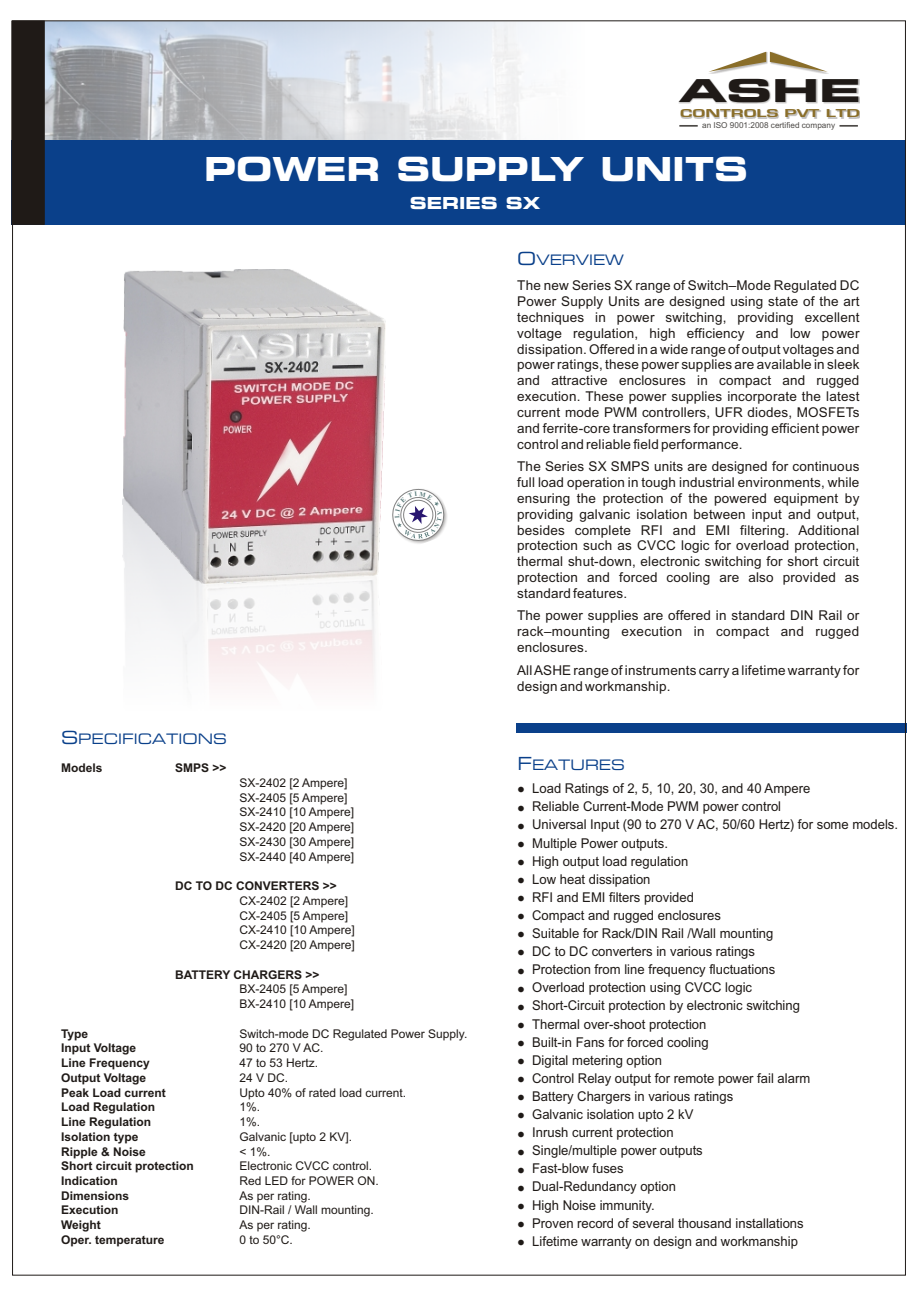
<style>
.page{position:relative;width:918px;height:1296px;background:#fff}
.page>*{position:absolute;margin:0;border:0;box-sizing:border-box;transform-origin:0 0}
.t1{font:700 expanded 33px "Square 721 BT";color:#fff}
.t2{font:700 expanded 31.5px "Square 721 BT";color:#1f1a17;scale:1.43 1}
.t3{font:700 expanded 16.5px "Square 721 BT";color:#fff}
.t4{font:expanded 14.4px "Square 721 BT";color:#0a408a}
.t5{font:13.5px/18.1px "Arial";color:#1f1a17;text-align:justify}
.t6{font:12px/14.7px "Arial";color:#1f1a17}
.t7{font:700 12px "Arial";color:#1f1a17}
.t8{font:10.65px "Square 721 Dm Normal";color:#8a6e29;scale:1.69 1}
.t9{font:9.75px/18.1px "Wingdings";color:#1f1a17;text-align:justify}
.t10{font:8.25px "Arial";color:#4d4a47}
.s1{font-size:18px}
</style>
<div class="page">
<img style="left:123px;top:270px;width:262px;height:225px">
<img style="left:123px;top:495px;width:259px;height:188px">
<img style="left:45px;top:23px;width:486px;height:117px">
<div style="left:12px;top:140px;width:894px;height:84px;background:#0a408a"></div>
<div style="left:14px;top:23px;width:31px;height:202px;background:#1f1a17"></div>
<div style="left:516px;top:724px;width:390px;height:9px;background:#0a408a"></div>
<div style="left:678px;top:79px;width:182px;height:25px;background:#1f1a17;opacity:.29"></div>
<div style="left:708px;top:52px;width:121px;height:22px;background:#1f1a17;opacity:.29"></div>
<svg style="left:708px;top:52px;width:120px;height:20px"></svg>
<div style="left:680px;top:110px;width:180px;height:9px;background:#1f1a17;opacity:.29"></div>
<svg style="left:840px;top:125px;width:18px;height:2px"></svg>
<svg style="left:679px;top:125px;width:19px;height:2px"></svg>
<svg style="left:392px;top:488px;width:55px;height:56px"></svg>
<h2 class="t2" style="left:679px;top:78px;width:129px">ASHE</h2>
<p class="t8" style="left:680px;top:109px;width:60px">CONTROLS</p>
<p class="t8" style="left:784px;top:109px;width:46px">PVT LTD</p>
<p class="t10" style="left:702px;top:122px;width:134px">an ISO 9001:2008 certified company</p>
<h1 class="t1" style="left:204px;top:156px;width:545px">POWER SUPPLY UNITS</h1>
<p class="t3" style="left:410px;top:197px;width:132px">SERIES SX</p>
<p class="t4" style="left:517px;top:254px;width:108px"><span class="s1">O</span>VERVIEW</p>
<p class="t4" style="left:61px;top:733px;width:167px"><span class="s1">S</span>PECIFICATIONS</p>
<p class="t7" style="left:61px;top:763px;width:43px">Models</p>
<p class="t7" style="left:175px;top:763px;width:53px">SMPS &gt;&gt;</p>
<p class="t6" style="left:239px;top:776px;width:116px">SX-2402 [2 Ampere]<br>SX-2405 [5 Ampere]<br>SX-2410 [10 Ampere]<br>SX-2420 [20 Ampere]<br>SX-2430 [30 Ampere]<br>SX-2440 [40 Ampere]</p>
<p class="t7" style="left:175px;top:881px;width:163px">DC TO DC CONVERTERS &gt;&gt;</p>
<p class="t6" style="left:239px;top:894px;width:117px">CX-2402 [2 Ampere]<br>CX-2405 [5 Ampere]<br>CX-2410 [10 Ampere]<br>CX-2420 [20 Ampere]</p>
<p class="t7" style="left:175px;top:970px;width:146px">BATTERY CHARGERS &gt;&gt;</p>
<p class="t6" style="left:239px;top:983px;width:116px">BX-2405 [5 Ampere]<br>BX-2410 [10 Ampere]</p>
<p class="t7" style="left:61px;top:1029px;width:29px">Type</p>
<p class="t6" style="left:239px;top:1027px;width:229px">Switch-mode DC Regulated Power Supply.</p>
<p class="t7" style="left:61px;top:1044px;width:77px">Input Voltage</p>
<p class="t6" style="left:239px;top:1042px;width:86px">90 to 270 V AC.</p>
<p class="t7" style="left:61px;top:1058px;width:90px">Line Frequency</p>
<p class="t6" style="left:239px;top:1057px;width:80px">47 to 53 Hertz.</p>
<p class="t7" style="left:61px;top:1073px;width:87px">Output Voltage</p>
<p class="t6" style="left:239px;top:1071px;width:50px">24 V DC.</p>
<p class="t7" style="left:61px;top:1088px;width:106px">Peak Load current</p>
<p class="t6" style="left:239px;top:1086px;width:168px">Upto 40% of rated load current.</p>
<p class="t7" style="left:61px;top:1103px;width:96px">Load Regulation</p>
<p class="t6" style="left:239px;top:1101px;width:22px">1%.</p>
<p class="t7" style="left:61px;top:1117px;width:92px">Line Regulation</p>
<p class="t6" style="left:239px;top:1116px;width:22px">1%.</p>
<p class="t7" style="left:61px;top:1132px;width:79px">Isolation type</p>
<p class="t6" style="left:239px;top:1130px;width:114px">Galvanic [upto 2 KV].</p>
<p class="t7" style="left:61px;top:1147px;width:86px">Ripple &amp; Noise</p>
<p class="t6" style="left:239px;top:1145px;width:33px">&lt; 1%.</p>
<p class="t7" style="left:61px;top:1162px;width:134px">Short circuit protection</p>
<p class="t6" style="left:239px;top:1160px;width:134px">Electronic CVCC control.</p>
<p class="t7" style="left:61px;top:1176px;width:58px">Indication</p>
<p class="t6" style="left:239px;top:1175px;width:141px">Red LED for POWER ON.</p>
<p class="t7" style="left:61px;top:1191px;width:70px">Dimensions</p>
<p class="t6" style="left:239px;top:1189px;width:73px">As per rating.</p>
<p class="t7" style="left:61px;top:1206px;width:59px">Execution</p>
<p class="t6" style="left:239px;top:1204px;width:136px">DIN-Rail / Wall mounting.</p>
<p class="t7" style="left:61px;top:1221px;width:41px">Weight</p>
<p class="t6" style="left:239px;top:1219px;width:73px">As per rating.</p>
<p class="t7" style="left:61px;top:1235px;width:105px">Oper. temperature</p>
<p class="t6" style="left:239px;top:1234px;width:55px">0 to 50°C.</p>
<p class="t5" style="left:517px;top:279px;width:344px;line-height:15.9px">The new Series SX range of Switch–Mode Regulated DC Power Supply Units are designed using state of the art techniques in power switching, providing excellent voltage regulation, high efficiency and low power dissipation. Offered in a wide range of output voltages and power ratings, these power supplies are available in sleek and attractive enclosures in compact and rugged execution. These power supplies incorporate the latest current mode PWM controllers, UFR diodes, MOSFETs and ferrite-core transformers for providing efficient power control and reliable field performance.</p>
<p class="t5" style="left:517px;top:460px;width:344px;line-height:15.9px">The Series SX SMPS units are designed for continuous full load operation in tough industrial environments, while ensuring the protection of the powered equipment by providing galvanic isolation between input and output, besides complete RFI and EMI filtering. Additional protection such as CVCC logic for overload protection, thermal shut-down, electronic switching for short circuit protection and forced cooling are also provided as standard features.</p>
<p class="t5" style="left:517px;top:609px;width:344px;line-height:15.9px">The power supplies are offered in standard DIN Rail or rack–mounting execution in compact and rugged enclosures.</p>
<p class="t5" style="left:517px;top:663px;width:344px;line-height:15.9px">All ASHE range of instruments carry a lifetime warranty for design and workmanship.</p>
<p class="t4" style="left:517px;top:759px;width:109px"><span class="s1">F</span>EATURES</p>
<p class="t9" style="left:517px;top:782px;width:45px">● ● ● ● ● ● ● ● ● ● ● ● ● ● ● ● ● ● ● ● ● ● ● ● ● ●</p>
<p class="t5" style="left:532px;top:781px;width:367px;text-align:left">Load Ratings of 2, 5, 10, 20, 30, and 40 Ampere<br>Reliable Current-Mode PWM power control<br>Universal Input (90 to 270 V AC, 50/60 Hertz) for some models.<br>Multiple Power outputs.<br>High output load regulation<br>Low heat dissipation<br>RFI and EMI filters provided<br>Compact and rugged enclosures<br>Suitable for Rack/DIN Rail /Wall mounting<br>DC to DC converters in various ratings<br>Protection from line frequency fluctuations<br>Overload protection using CVCC logic<br>Short-Circuit protection by electronic switching<br>Thermal over-shoot protection<br>Built-in Fans for forced cooling<br>Digital metering option<br>Control Relay output for remote power fail alarm<br>Battery Chargers in various ratings<br>Galvanic isolation upto 2 kV<br>Inrush current protection<br>Single/multiple power outputs<br>Fast-blow fuses<br>Dual-Redundancy option<br>High Noise immunity.<br>Proven record of several thousand installations<br>Lifetime warranty on design and workmanship</p>
</div>
